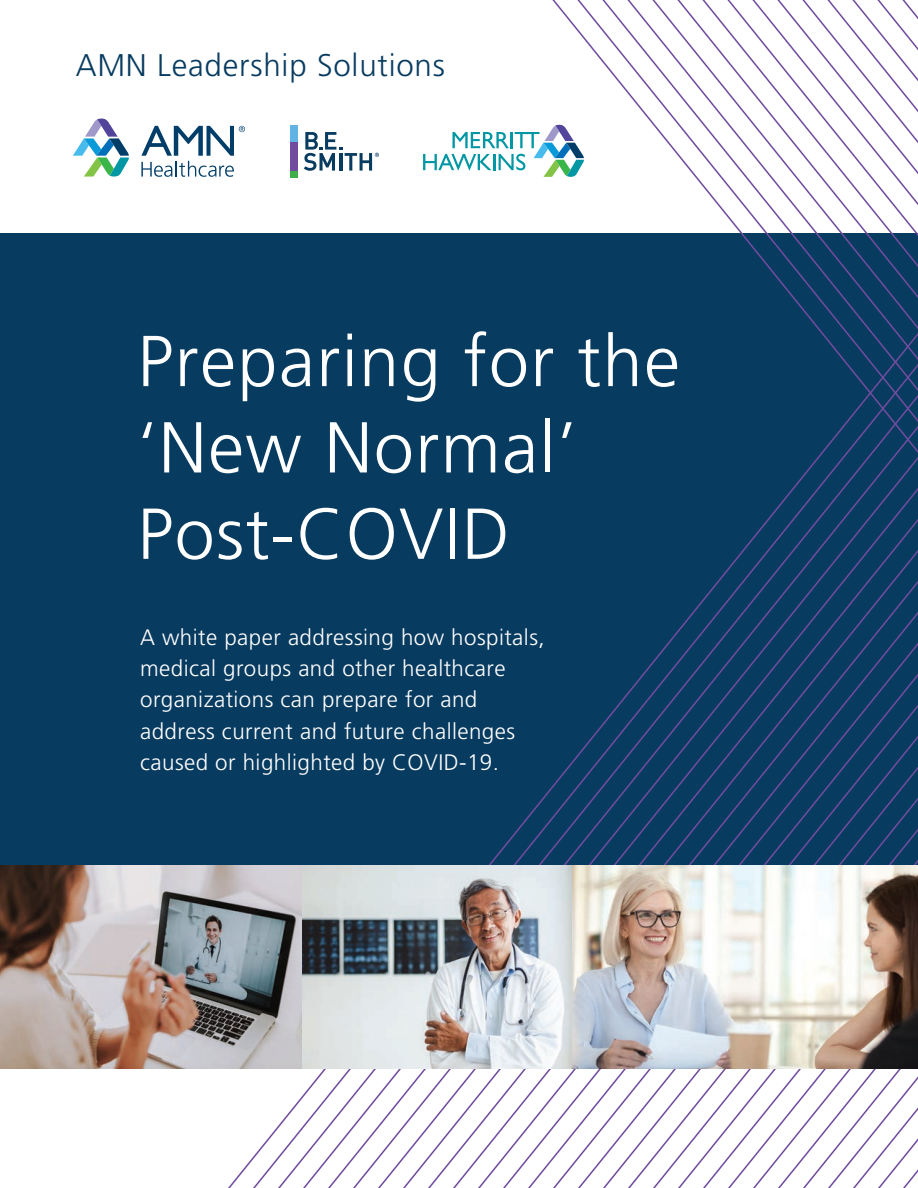
<style>
.page{position:relative;width:918px;height:1188px;background:#fff}
.page>*{position:absolute;margin:0;border:0;box-sizing:border-box;transform-origin:0 0}
.t1{font:300 72px/86.4px "Frutiger";letter-spacing:.02em;color:#fff}
.t2{font:300 31.35px "Frutiger LT Pro";letter-spacing:.025em;color:#083b60}
.t3{font:300 22.35px/31.3px "Frutiger";letter-spacing:.02em;color:#fff}
</style>
<div class="page">
<div style="left:0;top:116px;width:918px;height:1072px;background:#083b60"></div>
<div style="left:0;top:945px;width:918px;height:243px;background:#fff"></div>
<svg style="left:699px;top:485px;width:219px;height:703px"></svg>
<div style="left:0;top:0;width:918px;height:232px;background:#fff"></div>
<svg style="left:73px;top:119px;width:56px;height:58px"></svg>
<svg style="left:141px;top:126px;width:104px;height:51px"></svg>
<div style="left:290px;top:171px;width:8px;height:7px;background:#3eaf49"></div>
<div style="left:290px;top:142px;width:8px;height:29px;background:#714b9e"></div>
<div style="left:290px;top:125px;width:8px;height:17px;background:#61b3e4"></div>
<svg style="left:304px;top:132px;width:75px;height:39px"></svg>
<svg style="left:423px;top:132px;width:100px;height:39px"></svg>
<svg style="left:709px;top:6px;width:15px;height:227px"></svg>
<svg style="left:724px;top:0;width:15px;height:233px"></svg>
<svg style="left:739px;top:0;width:15px;height:250px"></svg>
<svg style="left:754px;top:0;width:15px;height:268px"></svg>
<svg style="left:769px;top:0;width:15px;height:287px"></svg>
<svg style="left:784px;top:6px;width:15px;height:479px"></svg>
<svg style="left:799px;top:0;width:16px;height:483px"></svg>
<svg style="left:815px;top:0;width:15px;height:485px"></svg>
<svg style="left:830px;top:0;width:88px;height:485px"></svg>
<img style="left:300px;top:865px;width:618px;height:204px">
<img style="left:0;top:866px;width:302px;height:203px">
<h2 class="t2" style="left:76px;top:47px;width:371px">AMN Leadership Solutions</h2>
<h1 class="t1" style="left:137px;top:318px;width:544px">Preparing for the ‘New Normal’<br>Post-COVID</h1>
<p class="t3" style="left:140px;top:621px;width:406px">A white paper addressing how hospitals, medical groups and other healthcare organizations can prepare for and address current and future challenges caused or highlighted by COVID-19.</p>
</div>
